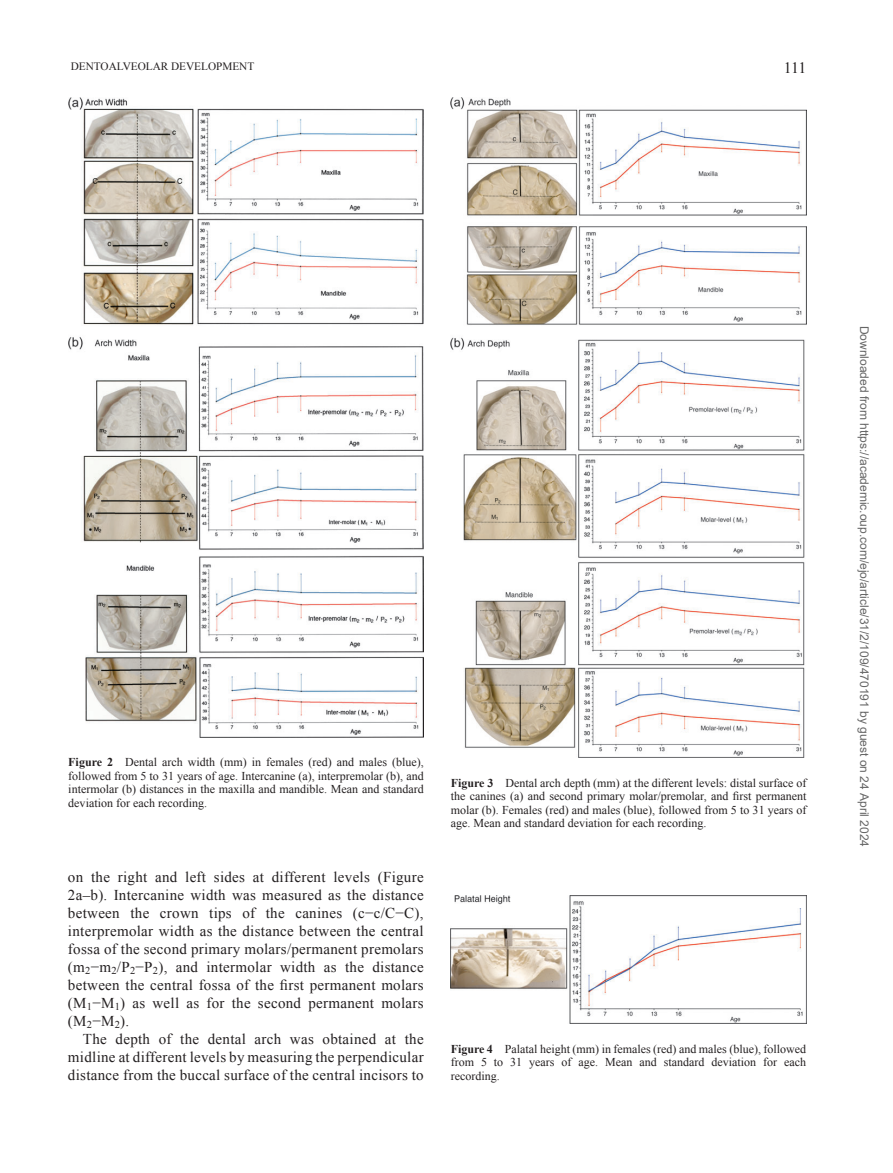
<style>
.page{position:relative;width:893px;height:1173px;background:#fff}
.page>*{position:absolute;margin:0;border:0;box-sizing:border-box;transform-origin:0 0}
.t1{font:15.75px "Times New Roman";color:#231f20}
.t2{font:15px/18px "Times New Roman";letter-spacing:.02em;color:#231f20;text-align:justify}
.t3{font:12px/13.5px "Times New Roman";color:#231f20;text-align:justify}
.t4{font:12px "Arial";color:#666}
.t5{font:11.25px "Times New Roman";color:#231f20}
.s1{font-weight:700}
</style>
<div class="page">
<img style="left:68px;top:97px;width:355px;height:640px">
<img style="left:451px;top:97px;width:355px;height:661px">
<img style="left:451px;top:896px;width:355px;height:127px">
<p class="t5" style="left:71px;top:60px;width:185px">DENTOALVEOLAR DEVELOPMENT</p>
<h1 class="t1" style="left:783px;top:59px;width:24px">111</h1>
<p class="t3" style="left:68px;top:756px;width:357px"><span class="s1">Figure 2</span> Dental arch width (mm) in females (red) and males (blue), followed from 5 to 31 years of age. Intercanine (a), interpremolar (b), and intermolar (b) distances in the maxilla and mandible. Mean and standard deviation for each recording.</p>
<p class="t2" style="left:68px;top:867px;width:357px">on the right and left sides at different levels ( Figure 2a – b ). Intercanine width was measured as the distance between the crown tips of the canines (c − c/C − C), interpremolar width as the distance between the central fossa of the second primary molars/permanent premolars (m <sub>2</sub>− m <sub>2</sub> /P <sub>2</sub>− P <sub>2</sub> ), and intermolar width as the distance between the central fossa of the first permanent molars (M <sub>1</sub>− M <sub>1</sub> ) as well as for the second permanent molars (M <sub>2</sub>− M <sub>2</sub> ).</p>
<p class="t2" style="left:68px;top:1029px;width:357px;text-indent:15px">The depth of the dental arch was obtained at the midline at different levels by measuring the perpendicular distance from the buccal surface of the central incisors to</p>
<p class="t3" style="left:450px;top:776px;width:357px"><span class="s1">Figure 3</span> Dental arch depth (mm) at the different levels: distal surface of the canines (a) and second primary molar/premolar, and first permanent molar (b). Females (red) and males (blue), followed from 5 to 31 years of age. Mean and standard deviation for each recording.</p>
<p class="t3" style="left:450px;top:1042px;width:357px"><span class="s1">Figure 4</span> Palatal height (mm) in females (red) and males (blue), followed from 5 to 31 years of age. Mean and standard deviation for each recording.</p>
<p class="t4" style="left:868px;top:326px;width:523px;rotate:90deg">Downloaded from https://academic.oup.com/ejo/article/31/2/109/470191 by guest on 24 April 2024</p>
</div>
